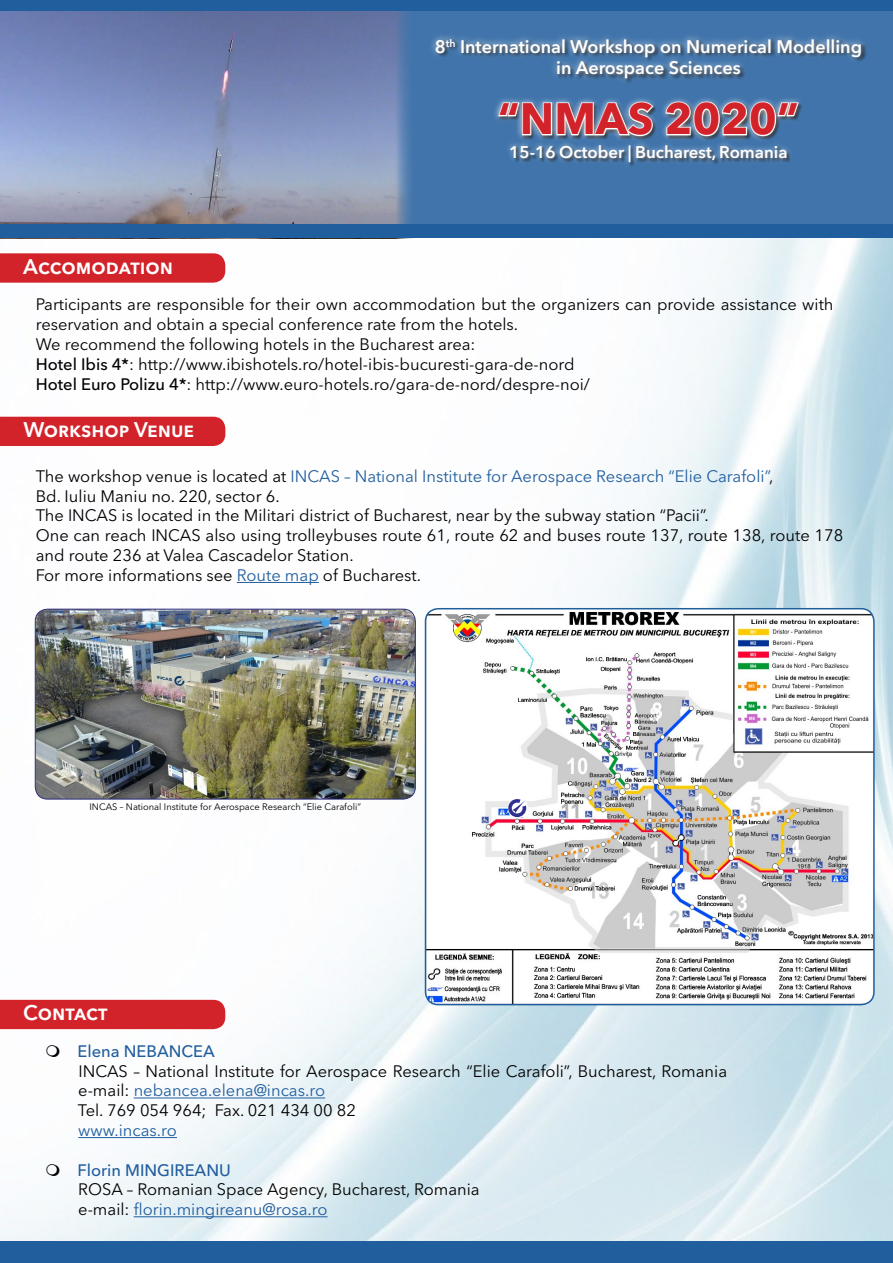
<style>
.page{position:relative;width:893px;height:1263px;background:#fff}
.page>*{position:absolute;margin:0;border:0;box-sizing:border-box;transform-origin:0 0}
.t1{font:700 43.65px "Avenir Next LT Pro";color:#d2232a}
.t2{font:600 21px "Avenir Next LT Pro";color:#fff}
.t3{font:600 18px/21.6px "Avenir Next LT Pro";color:#fff;text-align:center}
.t4{font:600 16.8px "Avenir Next LT Pro";color:#fff}
.t5{font:16.5px/19.8px "Avenir Next LT Pro";color:#000}
.t6{font:500 16.5px "Avenir Next LT Pro";color:#215e9e}
.t7{font:16.5px "Avenir Next LT Pro";color:#215e9e}
.t8{font:9.3px "Avenir Next LT Pro";color:#000}
.s1{font-weight:500}
.s2{color:#215e9e}
</style>
<div class="page">
<img style="left:0;top:238px;width:893px;height:1004px">
<svg style="left:0;top:253px;width:225px;height:30px;background:#d32930"></svg>
<div style="left:0;top:1000px;width:225px;height:29px;background:#d2232a"></div>
<hr style="left:237px;top:582px;width:82px;height:1px;background:#215e9e">
<hr style="left:134px;top:1097px;width:191px;height:1px;background:#215e9e">
<hr style="left:78px;top:1137px;width:99px;height:1px;background:#215e9e">
<hr style="left:134px;top:1216px;width:194px;height:1px;background:#215e9e">
<img style="left:35px;top:609px;width:380px;height:190px">
<div style="left:35px;top:609px;width:381px;height:190px;border:1px solid #2f2f7f;border-radius:12px"></div>
<div style="left:0;top:1242px;width:893px;height:21px;background:#215e9e"></div>
<div style="left:0;top:417px;width:225px;height:29px;background:#d2232a"></div>
<img style="left:425px;top:609px;width:449px;height:396px">
<div style="left:425px;top:608px;width:450px;height:397px;border:2px solid #215e9e;border-radius:13px"></div>
<svg style="left:508px;top:798px;width:20px;height:20px"></svg>
<svg style="left:508px;top:799px;width:18px;height:18px"></svg>
<div style="left:393px;top:11px;width:500px;height:227px;background:#4074ab"></div>
<img style="left:1px;top:11px;width:416px;height:214px">
<div style="left:0;top:0;width:893px;height:11px;background:#215e9e"></div>
<div style="left:0;top:225px;width:893px;height:13px;background:#215e9e"></div>
<div style="left:429px;top:32px;width:439px;height:54px;background:#fff;opacity:.75"></div>
<div style="left:505px;top:139px;width:288px;height:30px;background:#fff;opacity:.75"></div>
<div style="left:492px;top:95px;width:312px;height:47px;background:#fff;opacity:.75"></div>
<svg style="left:497px;top:101px;width:158px;height:36px;background:#9fafbf"></svg>
<svg style="left:664px;top:101px;width:136px;height:36px;background:#9aaabb"></svg>
<hr style="left:0;top:11px;width:1px;height:227px;background:#215e9e">
<svg style="left:47px;top:1044px;width:13px;height:13px"></svg>
<svg style="left:47px;top:1163px;width:13px;height:12px"></svg>
<p class="t3" style="left:435px;top:35px;width:429px">8<sup>th</sup> International Workshop on Numerical Modelling in Aerospace Sciences</p>
<h1 class="t1" style="left:498px;top:92px;width:303px">“NMAS 2020”</h1>
<p class="t2" style="left:23px;top:254px;width:151px">Accomodation</p>
<p class="t4" style="left:509px;top:142px;width:280px">15-16 October | Bucharest, Romania</p>
<p class="t5" style="left:36px;top:295px;width:799px">Participants are responsible for their own accommodation but the organizers can provide assistance with reservation and obtain a special conference rate from the hotels.<br>We recommend the following hotels in the Bucharest area:<br><span class="s1">Hotel Ibis 4*</span>: http://www.ibishotels.ro/hotel-ibis-bucuresti-gara-de-nord<br><span class="s1">Hotel Euro Polizu 4*</span>: http://www.euro-hotels.ro/gara-de-nord/despre-noi/</p>
<p class="t2" style="left:23px;top:417px;width:172px">Workshop Venue</p>
<p class="t5" style="left:36px;top:466px;width:809px">The workshop venue is located at <span class="s2">INCAS – National Institute for Aerospace Research “Elie Carafoli”</span>,<br>Bd. Iuliu Maniu no. 220, sector 6.<br>The INCAS is located in the Militari district of Bucharest, near by the subway station “Pacii”.<br>One can reach INCAS also using trolleybuses route 61, route 62 and buses route 137, route 138, route 178 and route 236 at Valea Cascadelor Station.<br>For more informations see <span class="s2">Route map</span> of Bucharest.</p>
<p class="t8" style="left:90px;top:801px;width:273px">INCAS – National Institute for Aerospace Research “Elie Carafoli”</p>
<p class="t2" style="left:23px;top:1000px;width:86px">Contact</p>
<p class="t6" style="left:77px;top:1041px;width:139px">Elena NEBANCEA</p>
<p class="t5" style="left:78px;top:1061px;width:651px">INCAS – National Institute for Aerospace Research “Elie Carafoli”, Bucharest, Romania e-mail: <span class="s2">nebancea.elena@incas.ro<br></span>Tel. 769 054 964; Fax. 021 434 00 82</p>
<p class="t7" style="left:78px;top:1120px;width:100px">www.incas.ro</p>
<p class="t6" style="left:77px;top:1160px;width:155px">Florin MINGIREANU</p>
<p class="t5" style="left:78px;top:1179px;width:403px">ROSA – Romanian Space Agency, Bucharest, Romania e-mail: <span class="s2">florin.mingireanu@rosa.ro</span></p>
</div>
